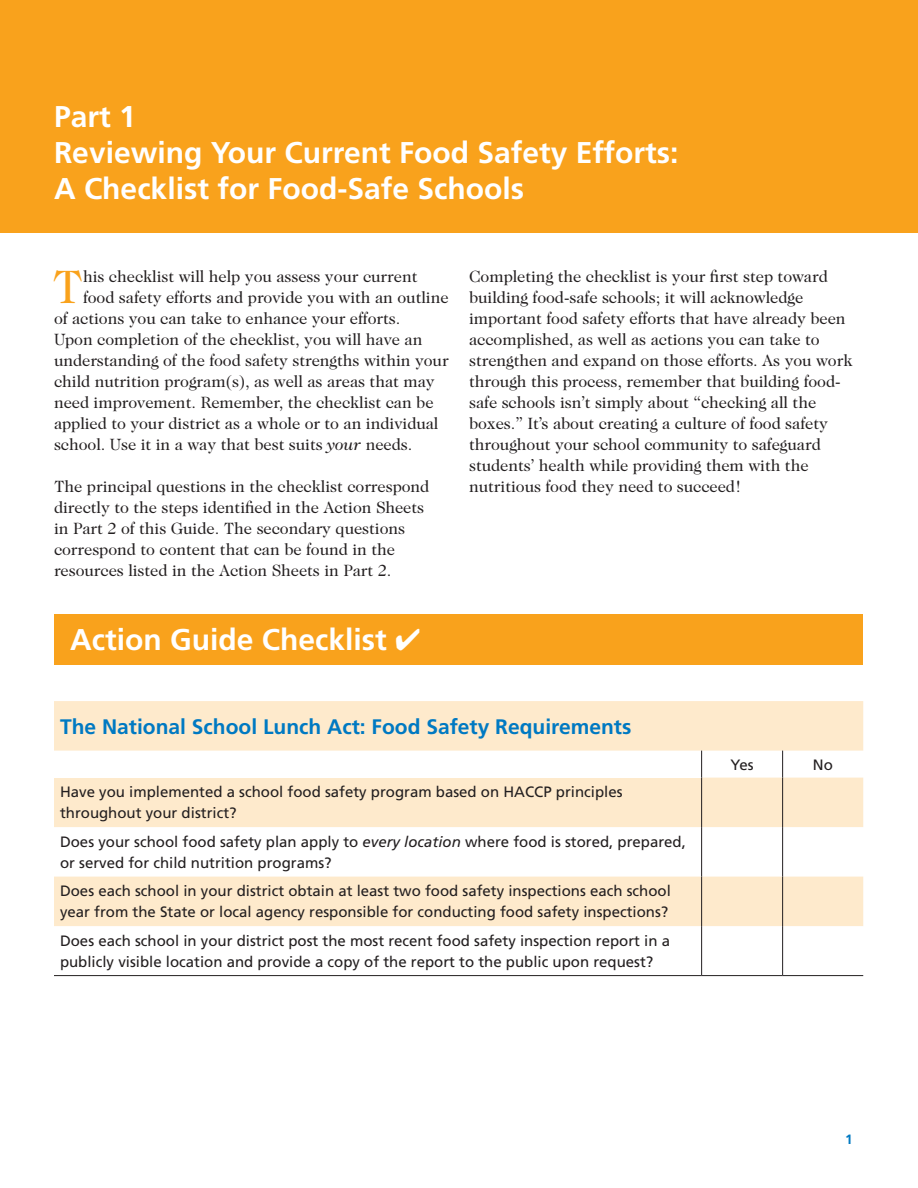
<style>
.page{position:relative;width:918px;height:1188px;background:#fff}
.page>*{position:absolute;margin:0;border:0;box-sizing:border-box;transform-origin:0 0}
.Caslon_Body{font:47.4px "Caslon 224 Std";color:#f9a21c}
._1_Head{font:700 30px "Frutiger LT Std";color:#fff}
.Table_Heads{font:700 30px "Frutiger LT Std";color:#fff}
.Table_Heads-2{font:700 21px "Frutiger LT Std";color:#0079c2}
.Caslon_Body-2{font:16.5px/21px "Caslon 224 Std";letter-spacing:-.005em;color:#231f20}
.Table_Body{font:15px/21px "Frutiger LT Std";color:#231f20}
.t1{font:700 13.5px "Frutiger LT Std";color:#0079c2}
.s1{font-style:italic}
</style>
<div class="page">
<div style="left:0;top:0;width:918px;height:233px;background:#f9a21c"></div>
<div style="left:55px;top:615px;width:808px;height:50px;background:#f9a21c"></div>
<svg style="left:54px;top:701px;width:809px;height:225px;fill:#feeacc"></svg>
<div style="left:54px;top:751px;width:648px;height:27px;background:#fff"></div>
<svg style="left:701px;top:751px;width:1px;height:27px"></svg>
<svg style="left:782px;top:751px;width:1px;height:27px"></svg>
<hr style="left:701px;top:778px;width:1px;height:49px;background:#231f20">
<hr style="left:782px;top:778px;width:1px;height:49px;background:#231f20">
<hr style="left:701px;top:827px;width:1px;height:50px;background:#231f20">
<hr style="left:782px;top:827px;width:1px;height:50px;background:#231f20">
<hr style="left:701px;top:877px;width:1px;height:49px;background:#231f20">
<hr style="left:782px;top:877px;width:1px;height:49px;background:#231f20">
<hr style="left:701px;top:926px;width:1px;height:49px;background:#231f20">
<hr style="left:782px;top:926px;width:1px;height:49px;background:#231f20">
<hr style="left:54px;top:975px;width:648px;height:1px;background:#231f20">
<hr style="left:702px;top:975px;width:81px;height:1px;background:#231f20">
<hr style="left:783px;top:975px;width:80px;height:1px;background:#231f20">
<p class="_1_Head" style="left:54px;top:99px;width:83px">Part 1</p>
<p class="_1_Head" style="left:54px;top:135px;width:626px">Reviewing Your Current Food Safety Efforts:</p>
<p class="_1_Head" style="left:54px;top:171px;width:472px">A Checklist for Food-Safe Schools</p>
<p class="Caslon_Body" style="left:53px;top:260px;width:32px">T</p>
<p class="Caslon_Body-2" style="left:83px;top:266px;width:336px">his checklist will help you assess your current</p>
<p class="Caslon_Body-2" style="left:83px;top:287px;width:367px">food safety efforts and provide you with an outline</p>
<p class="Caslon_Body-2" style="left:54px;top:308px;width:348px">of actions you can take to enhance your efforts.</p>
<p class="Caslon_Body-2" style="left:54px;top:329px;width:370px">Upon completion of the checklist, you will have an</p>
<p class="Caslon_Body-2" style="left:54px;top:350px;width:396px">understanding of the food safety strengths within your</p>
<p class="Caslon_Body-2" style="left:54px;top:371px;width:382px">child nutrition program(s), as well as areas that may</p>
<p class="Caslon_Body-2" style="left:54px;top:392px;width:381px">need improvement. Remember, the checklist can be</p>
<p class="Caslon_Body-2" style="left:54px;top:413px;width:386px">applied to your district as a whole or to an individual</p>
<p class="Caslon_Body-2" style="left:54px;top:434px;width:360px">school. Use it in a way that best suits <span class="s1">your</span> needs.</p>
<p class="Caslon_Body-2" style="left:54px;top:476px;width:377px">The principal questions in the checklist correspond directly to the steps identified in the Action Sheets in Part 2 of this Guide. The secondary questions correspond to content that can be found in the resources listed in the Action Sheets in Part 2.</p>
<p class="Table_Heads" style="left:70px;top:622px;width:352px">Action Guide Checklist ✔</p>
<p class="Caslon_Body-2" style="left:469px;top:266px;width:385px">Completing the checklist is your first step toward building food-safe schools; it will acknowledge important food safety efforts that have already been accomplished, as well as actions you can take to strengthen and expand on those efforts. As you work through this process, remember that building food&shy;safe schools isn’t simply about “checking all the boxes.” It’s about creating a culture of food safety throughout your school community to safeguard students’ health while providing them with the nutritious food they need to succeed!</p>
<p class="Table_Heads-2" style="left:60px;top:714px;width:573px">The National School Lunch Act: Food Safety Requirements</p>
<p class="Table_Body" style="left:60px;top:782px;width:564px">Have you implemented a school food safety program based on HACCP principles throughout your district?</p>
<p class="Table_Body" style="left:60px;top:831px;width:627px">Does your school food safety plan apply to <span class="s1">every location</span> where food is stored, prepared, or served for child nutrition programs?</p>
<p class="Table_Body" style="left:60px;top:881px;width:612px">Does each school in your district obtain at least two food safety inspections each school year from the State or local agency responsible for conducting food safety inspections?</p>
<p class="Table_Body" style="left:60px;top:930px;width:612px">Does each school in your district post the most recent food safety inspection report in a publicly visible location and provide a copy of the report to the public upon request?</p>
<p class="Table_Body" style="left:731px;top:754px;width:25px">Yes</p>
<p class="Table_Body" style="left:813px;top:754px;width:21px">No</p>
<p class="t1" style="left:845px;top:1132px;width:9px">1</p>
</div>
